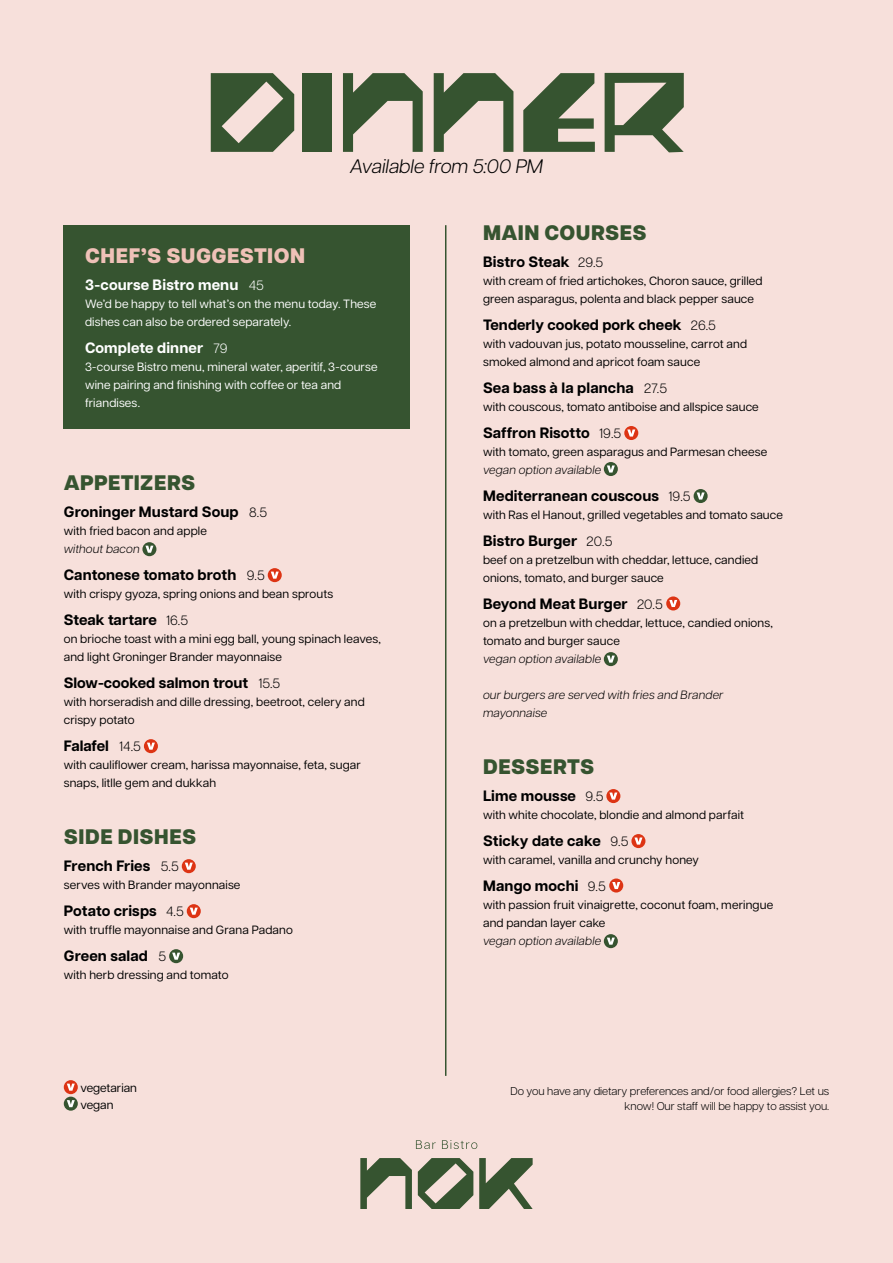
<style>
.page{position:relative;width:893px;height:1263px;background:#f7e0db}
.page>*{position:absolute;margin:0;border:0;box-sizing:border-box;transform-origin:0 0}
.t1{font:112.5px "Deus Basic 135";letter-spacing:-.005em;color:#365430}
.t2{font:800 21px "Articulat CF";letter-spacing:.02em;color:#365430}
.t3{font:800 21px "Articulat CF";letter-spacing:.02em;color:#efc1b7}
.t4{font:italic 300 19.5px "Articulat CF";color:#000}
.t5{font:700 15px "Articulat CF";letter-spacing:.005em;color:#000}
.t6{font:700 15px "Articulat CF";letter-spacing:.01em;color:#fff}
.t7{font:12px/18px "Articulat CF";letter-spacing:.015em;color:#000}
.t8{font:12px/18px "Articulat CF";letter-spacing:.015em;color:#fff}
.t9{font:italic 300 12px/18px "Articulat CF";letter-spacing:.015em;color:#000}
.t10{font:300 11.25px/15px "Articulat CF";color:#000;text-align:right}
.s1{font-weight:300;font-size:13.5px}
</style>
<div class="page">
<hr style="left:445px;top:225px;width:1px;height:851px;background:#365430">
<svg style="left:360px;top:1158px;width:173px;height:51px"></svg>
<svg style="left:416px;top:1140px;width:61px;height:9px"></svg>
<svg style="left:142px;top:542px;width:14px;height:14px"></svg>
<svg style="left:145px;top:546px;width:8px;height:7px"></svg>
<div style="left:268px;top:568px;width:14px;height:14px;background:#dd3414;border-radius:50%"></div>
<svg style="left:271px;top:572px;width:8px;height:7px"></svg>
<div style="left:144px;top:739px;width:14px;height:14px;background:#dd3414;border-radius:50%"></div>
<svg style="left:147px;top:743px;width:8px;height:7px"></svg>
<div style="left:182px;top:859px;width:14px;height:14px;background:#dd3414;border-radius:50%"></div>
<svg style="left:185px;top:863px;width:8px;height:7px"></svg>
<div style="left:187px;top:904px;width:14px;height:14px;background:#dd3414;border-radius:50%"></div>
<svg style="left:190px;top:908px;width:8px;height:7px"></svg>
<div style="left:169px;top:949px;width:14px;height:14px;background:#365430;border-radius:50%"></div>
<svg style="left:172px;top:953px;width:8px;height:7px"></svg>
<div style="left:624px;top:426px;width:14px;height:14px;background:#dd3414;border-radius:50%"></div>
<svg style="left:627px;top:429px;width:8px;height:8px"></svg>
<div style="left:604px;top:462px;width:14px;height:14px;background:#365430;border-radius:50%"></div>
<svg style="left:607px;top:465px;width:8px;height:8px"></svg>
<div style="left:694px;top:489px;width:14px;height:14px;background:#365430;border-radius:50%"></div>
<svg style="left:697px;top:492px;width:8px;height:8px"></svg>
<div style="left:666px;top:596px;width:14px;height:14px;background:#dd3414;border-radius:50%"></div>
<svg style="left:669px;top:600px;width:8px;height:7px"></svg>
<div style="left:604px;top:652px;width:14px;height:14px;background:#365430;border-radius:50%"></div>
<svg style="left:607px;top:655px;width:8px;height:8px"></svg>
<div style="left:606px;top:789px;width:14px;height:14px;background:#dd3414;border-radius:50%"></div>
<svg style="left:609px;top:792px;width:8px;height:8px"></svg>
<div style="left:631px;top:834px;width:14px;height:14px;background:#dd3414;border-radius:50%"></div>
<svg style="left:634px;top:837px;width:8px;height:8px"></svg>
<div style="left:609px;top:878px;width:14px;height:14px;background:#dd3414;border-radius:50%"></div>
<svg style="left:612px;top:882px;width:8px;height:7px"></svg>
<div style="left:604px;top:934px;width:14px;height:14px;background:#365430;border-radius:50%"></div>
<svg style="left:607px;top:937px;width:8px;height:8px"></svg>
<div style="left:64px;top:225px;width:346px;height:203px;background:#365430"></div>
<div style="left:64px;top:1080px;width:14px;height:14px;background:#dd3414;border-radius:50%"></div>
<svg style="left:67px;top:1083px;width:8px;height:8px"></svg>
<div style="left:64px;top:1097px;width:14px;height:14px;background:#365430;border-radius:50%"></div>
<svg style="left:67px;top:1100px;width:8px;height:7px"></svg>
<h1 class="t1" style="left:205px;top:71px;width:484px">DINNER</h1>
<h3 class="t4" style="left:350px;top:152px;width:194px">Available from 5:00 PM</h3>
<h2 class="t3" style="left:85px;top:240px;width:221px">CHEF’S SUGGESTION</h2>
<p class="t6" style="left:85px;top:274px;width:180px">3-course Bistro menu <span class="s1">45</span></p>
<p class="t8" style="left:85px;top:294px;width:293px">We’d be happy to tell what’s on the menu today. These dishes can also be ordered separately.</p>
<p class="t6" style="left:85px;top:337px;width:144px">Complete dinner <span class="s1">79</span></p>
<p class="t8" style="left:85px;top:357px;width:294px">3-course Bistro menu, mineral water, aperitif, 3-course wine pairing and finishing with coffee or tea and friandises.</p>
<h2 class="t2" style="left:64px;top:467px;width:133px">APPETIZERS</h2>
<p class="t5" style="left:64px;top:501px;width:205px">Groninger Mustard Soup <span class="s1">8.5</span></p>
<p class="t7" style="left:64px;top:521px;width:145px">with fried bacon and apple</p>
<p class="t9" style="left:64px;top:539px;width:77px">without bacon</p>
<p class="t5" style="left:64px;top:564px;width:202px">Cantonese tomato broth <span class="s1">9.5</span></p>
<p class="t7" style="left:64px;top:584px;width:271px">with crispy gyoza, spring onions and bean sprouts</p>
<p class="t5" style="left:64px;top:609px;width:126px">Steak tartare <span class="s1">16.5</span></p>
<p class="t7" style="left:64px;top:629px;width:319px">on brioche toast with a mini egg ball, young spinach leaves, and light Groninger Brander mayonnaise</p>
<p class="t5" style="left:64px;top:672px;width:218px">Slow-cooked salmon trout <span class="s1">15.5</span></p>
<p class="t7" style="left:64px;top:692px;width:302px">with horseradish and dille dressing, beetroot, celery and crispy potato</p>
<p class="t5" style="left:64px;top:735px;width:79px">Falafel <span class="s1">14.5</span></p>
<p class="t7" style="left:64px;top:755px;width:299px">with cauliflower cream, harissa mayonnaise, feta, sugar snaps, litlle gem and dukkah</p>
<h2 class="t2" style="left:64px;top:821px;width:134px">SIDE DISHES</h2>
<p class="t5" style="left:64px;top:855px;width:116px">French Fries <span class="s1">5.5</span></p>
<p class="t7" style="left:64px;top:875px;width:178px">serves with Brander mayonnaise</p>
<p class="t5" style="left:64px;top:900px;width:121px">Potato crisps <span class="s1">4.5</span></p>
<p class="t7" style="left:64px;top:920px;width:231px">with truffle mayonnaise and Grana Padano</p>
<p class="t5" style="left:64px;top:945px;width:104px">Green salad <span class="s1">5</span></p>
<p class="t7" style="left:64px;top:965px;width:166px">with herb dressing and tomato</p>
<h2 class="t2" style="left:483px;top:217px;width:165px">MAIN COURSES</h2>
<p class="t5" style="left:483px;top:251px;width:121px">Bistro Steak <span class="s1">29.5</span></p>
<p class="t7" style="left:483px;top:271px;width:281px">with cream of fried artichokes, Choron sauce, grilled green asparagus, polenta and black pepper sauce</p>
<p class="t5" style="left:483px;top:314px;width:234px">Tenderly cooked pork cheek <span class="s1">26.5</span></p>
<p class="t7" style="left:483px;top:334px;width:265px">with vadouvan jus, potato mousseline, carrot and smoked almond and apricot foam sauce</p>
<p class="t5" style="left:483px;top:377px;width:185px">Sea bass à la plancha <span class="s1">27.5</span></p>
<p class="t7" style="left:483px;top:397px;width:277px">with couscous, tomato antiboise and allspice sauce</p>
<p class="t5" style="left:483px;top:422px;width:140px">Saffron Risotto <span class="s1">19.5</span></p>
<p class="t7" style="left:483px;top:442px;width:286px">with tomato, green asparagus and Parmesan cheese</p>
<p class="t9" style="left:483px;top:460px;width:120px">vegan option available</p>
<p class="t5" style="left:483px;top:485px;width:209px">Mediterranean couscous <span class="s1">19.5</span></p>
<p class="t7" style="left:483px;top:505px;width:301px">with Ras el Hanout, grilled vegetables and tomato sauce</p>
<p class="t5" style="left:483px;top:530px;width:131px">Bistro Burger <span class="s1">20.5</span></p>
<p class="t7" style="left:483px;top:550px;width:277px">beef on a pretzelbun with cheddar, lettuce, candied onions, tomato, and burger sauce</p>
<p class="t5" style="left:483px;top:593px;width:181px">Beyond Meat Burger <span class="s1">20.5</span></p>
<p class="t7" style="left:483px;top:613px;width:291px">on a pretzelbun with cheddar, lettuce, candied onions, tomato and burger sauce</p>
<p class="t9" style="left:483px;top:649px;width:120px">vegan option available</p>
<p class="t9" style="left:483px;top:685px;width:242px">our burgers are served with fries and Brander mayonnaise</p>
<h2 class="t2" style="left:483px;top:751px;width:113px">DESSERTS</h2>
<p class="t5" style="left:483px;top:785px;width:122px">Lime mousse <span class="s1">9.5</span></p>
<p class="t7" style="left:483px;top:805px;width:262px">with white chocolate, blondie and almond parfait</p>
<p class="t5" style="left:483px;top:830px;width:147px">Sticky date cake <span class="s1">9.5</span></p>
<p class="t7" style="left:483px;top:850px;width:218px">with caramel, vanilla and crunchy honey</p>
<p class="t5" style="left:483px;top:875px;width:124px">Mango mochi <span class="s1">9.5</span></p>
<p class="t7" style="left:483px;top:895px;width:292px">with passion fruit vinaigrette, coconut foam, meringue and pandan layer cake</p>
<p class="t9" style="left:483px;top:931px;width:120px">vegan option available</p>
<p class="t7" style="left:81px;top:1079px;width:58px;line-height:16.5px">vegetarian vegan</p>
<p class="t10" style="left:510px;top:1082px;width:320px">Do you have any dietary preferences and/or food allergies? Let us know! Our staff will be happy to assist you.</p>
</div>
